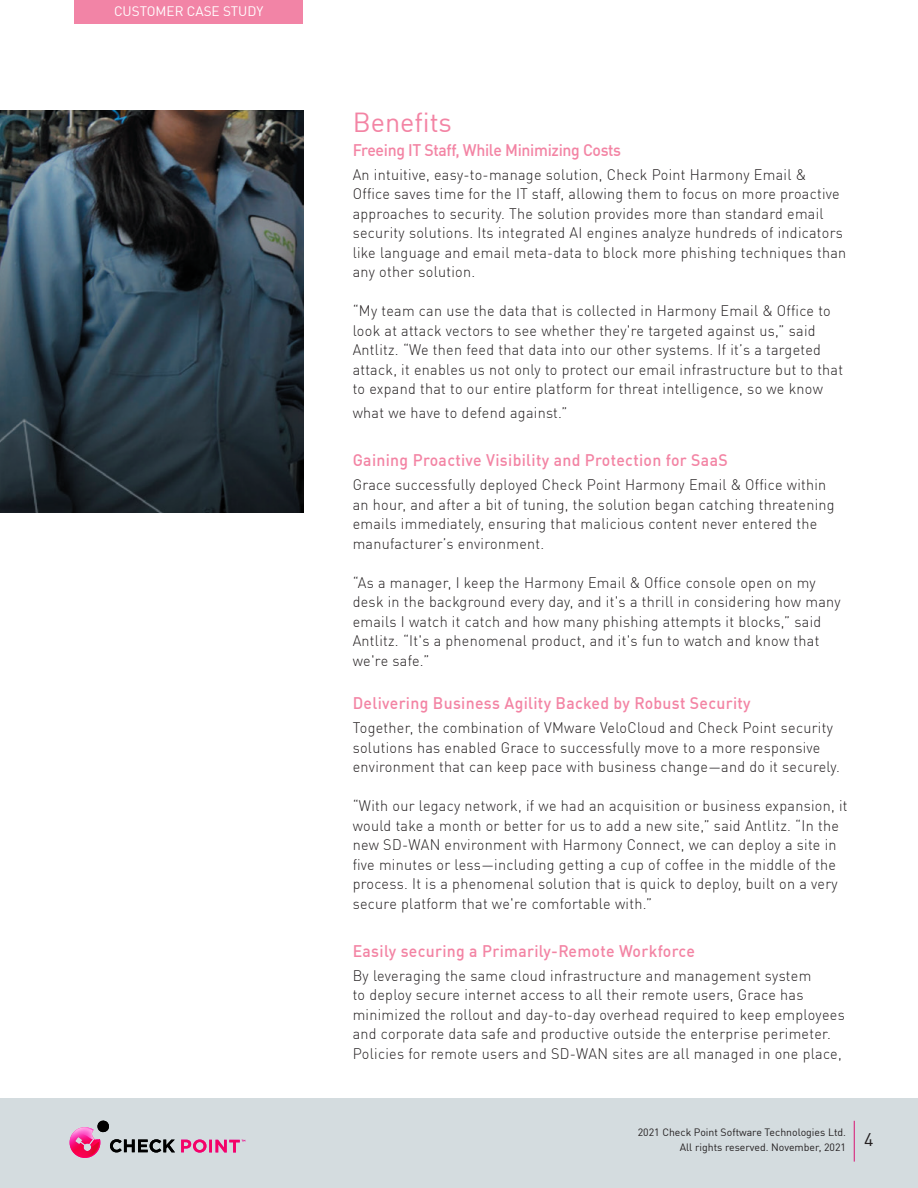
<style>
.page{position:relative;width:918px;height:1188px;background:#fff}
.page>*{position:absolute;margin:0;border:0;box-sizing:border-box;transform-origin:0 0}
.t1{font:27px "DIN Pro";color:#f384a4}
.t2{font:18px "DIN Pro";color:#231f20}
.t3{font:500 16.5px "DIN Pro";letter-spacing:.02em;color:#f384a4;scale:.96 1}
.t4{font:500 16.5px "DIN Pro";letter-spacing:-.02em;color:#f384a4;scale:.96 1}
.t5{font:300 15px/19.5px "DIN Pro";letter-spacing:.02em;color:#231f20;scale:.96 1}
.t6{font:13.5px "DIN Pro";color:#fff}
.t7{font:300 13.5px "DIN Pro";color:#fff}
.t8{font:12px/13.5px "DI Nosaur";color:#231f20;text-align:right}
.t9{font:10.5px "DIN Pro";color:#231f20}
.s1{font-size:9px}
</style>
<div class="page">
<img style="left:0;top:111px;width:303px;height:401px">
<div style="left:74px;top:0;width:229px;height:24px;background:#f284a6"></div>
<div style="left:0;top:1098px;width:918px;height:90px;background:#d4dcdf"></div>
<svg style="left:70px;top:1120px;width:105px;height:38px"></svg>
<svg style="left:181px;top:1139px;width:64px;height:14px"></svg>
<hr style="left:854px;top:1121px;width:1px;height:41px;background:#d81272">
<p class="t6" style="left:114px;top:1px;width:151px">CUSTOMER CASE STUDY</p>
<p class="t7" style="left:112px;top:2px;width:147px">CU TOMER C SESTUDY</p>
<p class="t1" style="left:353px;top:101px;width:101px">Benefits</p>
<p class="t4" style="left:353px;top:137px;width:281px">Freeing IT Staff, While Minimizing Costs</p>
<p class="t5" style="left:353px;top:163px;width:516px">An intuitive, easy-to-manage solution, Check Point Harmony Email &amp; Office saves time for the IT staff, allowing them to focus on more proactive approaches to security. The solution provides more than standard email security solutions. Its integrated AI engines analyze hundreds of indicators like language and email meta-data to block more phishing techniques than any other solution.</p>
<p class="t5" style="left:353px;top:300px;width:512px">“My team can use the data that is collected in Harmony Email &amp; Office to look at attack vectors to see whether they're targeted against us,” said Antlitz. “We then feed that data into our other systems. If it’s a targeted attack, it enables us not only to protect our email infrastructure but to that to expand that to our entire platform for threat intelligence, so we know</p>
<p class="t5" style="left:353px;top:402px;width:225px">what we have to defend against.”</p>
<p class="t3" style="left:353px;top:447px;width:392px">Gaining Proactive Visibility and Protection for SaaS</p>
<p class="t5" style="left:353px;top:474px;width:504px">Grace successfully deployed Check Point Harmony Email &amp; Office within an hour, and after a bit of tuning, the solution began catching threatening emails immediately, ensuring that malicious content never entered the manufacturer’s environment.</p>
<p class="t5" style="left:353px;top:571px;width:510px">“As a manager, I keep the Harmony Email &amp; Office console open on my desk in the background every day, and it's a thrill in considering how many emails I watch it catch and how many phishing attempts it blocks,” said Antlitz. “It's a phenomenal product, and it's fun to watch and know that we're safe.”</p>
<p class="t3" style="left:353px;top:690px;width:416px">Delivering Business Agility Backed by Robust Security</p>
<p class="t5" style="left:353px;top:717px;width:509px">Together, the combination of VMware VeloCloud and Check Point security solutions has enabled Grace to successfully move to a more responsive environment that can keep pace with business change—and do it securely.</p>
<p class="t5" style="left:353px;top:795px;width:517px">“With our legacy network, if we had an acquisition or business expansion, it would take a month or better for us to add a new site,” said Antlitz. “In the new SD-WAN environment with Harmony Connect, we can deploy a site in five minutes or less—including getting a cup of coffee in the middle of the process. It is a phenomenal solution that is quick to deploy, built on a very secure platform that we're comfortable with.”</p>
<p class="t3" style="left:353px;top:938px;width:358px">Easily securing a Primarily-Remote Workforce</p>
<p class="t5" style="left:353px;top:964px;width:514px">By leveraging the same cloud infrastructure and management system<br>to deploy secure internet access to all their remote users, Grace has minimized the rollout and day-to-day overhead required to keep employees and corporate data safe and productive outside the enterprise perimeter.<br>Policies for remote users and SD-WAN sites are all managed in one place,</p>
<p class="t8" style="left:619px;top:1120px;width:229px"><span class="s1">©</span>2021 Check Point Software Technologies Ltd.<br>All rights reserved.</p>
<p class="t9" style="left:638px;top:1124px;width:210px">2021 Check Point Software Technologies Ltd.</p>
<p class="t9" style="left:680px;top:1139px;width:168px">All rights reserved. November, 2021</p>
<p class="t2" style="left:864px;top:1125px;width:11px">4</p>
</div>
